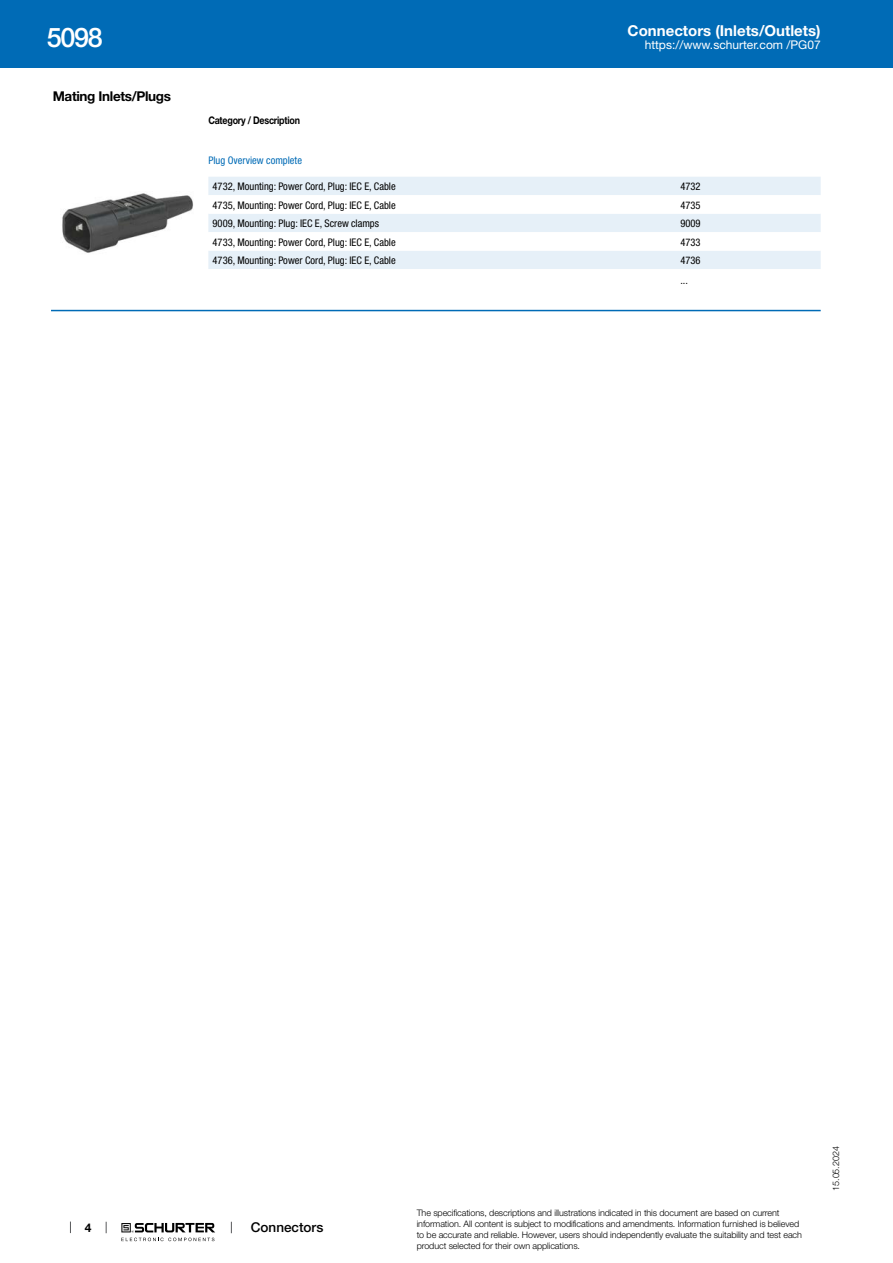
<style>
.page{position:relative;width:893px;height:1263px;background:#fff}
.page>*{position:absolute;margin:0;border:0;box-sizing:border-box;transform-origin:0 0}
.t1{font:500 27px "Helvetica Neue LT";color:#fff}
.t2{font:700 15px "Helvetica Neue LT";color:#fff}
.t3{font:700 13.5px "Helvetica Neue LT";letter-spacing:-.025em;color:#000}
.t4{font:500 13.5px "Helvetica Neue LT";color:#000}
.t5{font:12px "Helvetica Neue LT";color:#fff}
.t6{font:700 12px "Helvetica Neue LT";color:#000}
.t7{font:condensed 10.5px/19.6px "Helvetica Neue LT";color:#000}
.t8{font:700 10.5px "Helvetica Neue LT";letter-spacing:-.025em;color:#000;scale:.85 1}
.t9{font:condensed 10.5px "Helvetica Neue LT";color:#006bb6}
.t10{font:300 9px/10.8px "Helvetica Neue LT";letter-spacing:-.01em;color:#000}
</style>
<div class="page">
<svg style="left:70px;top:1221px;width:1px;height:12px"></svg>
<svg style="left:121px;top:1223px;width:94px;height:18px"></svg>
<div style="left:0;top:0;width:893px;height:68px;background:#006bb6"></div>
<img style="left:62px;top:193px;width:131px;height:60px">
<div style="left:208px;top:177px;width:613px;height:18px;background:#e6f0f8"></div>
<svg style="left:208px;top:214px;width:613px;height:55px;fill:#e6f0f8"></svg>
<hr style="left:51px;top:310px;width:770px;height:1px;background:#006bb6">
<h1 class="t1" style="left:47px;top:21px;width:57px">5098</h1>
<h3 class="t3" style="left:53px;top:88px;width:120px">Mating Inlets/Plugs</h3>
<h2 class="t2" style="left:628px;top:21px;width:195px">Connectors (Inlets/Outlets)</h2>
<h3 class="t5" style="left:645px;top:38px;width:178px">https://www.schurter.com /PG07</h3>
<p class="t8" style="left:208px;top:114px;width:109px">Category / Description</p>
<p class="t9" style="left:208px;top:154px;width:95px">Plug Overview complete</p>
<p class="t7" style="left:213px;top:176px;width:185px">4732, Mounting: Power Cord, Plug: IEC E, Cable</p>
<p class="t7" style="left:680px;top:176px;width:22px">4732</p>
<p class="t7" style="left:213px;top:195px;width:185px">4735, Mounting: Power Cord, Plug: IEC E, Cable</p>
<p class="t7" style="left:680px;top:195px;width:22px">4735</p>
<p class="t7" style="left:213px;top:213px;width:168px">9009, Mounting: Plug: IEC E, Screw clamps</p>
<p class="t7" style="left:680px;top:213px;width:22px">9009</p>
<p class="t7" style="left:213px;top:232px;width:185px">4733, Mounting: Power Cord, Plug: IEC E, Cable</p>
<p class="t7" style="left:680px;top:232px;width:22px">4733</p>
<p class="t7" style="left:213px;top:250px;width:185px">4736, Mounting: Power Cord, Plug: IEC E, Cable</p>
<p class="t7" style="left:680px;top:250px;width:22px">4736 ...</p>
<h3 class="t6" style="left:85px;top:1220px;width:8px">4</h3>
<h3 class="t4" style="left:251px;top:1219px;width:74px">Connectors</h3>
<p class="t10" style="left:417px;top:1207px;width:387px">The specifications, descriptions and illustrations indicated in this document are based on current information. All content is subject to modifications and amendments. Information furnished is believed to be accurate and reliable. However, users should independently evaluate the suitability and test each product selected for their own applications.</p>
<p class="t10" style="left:830px;top:1191px;width:46px;rotate:-90deg">15.05.2024</p>
</div>
